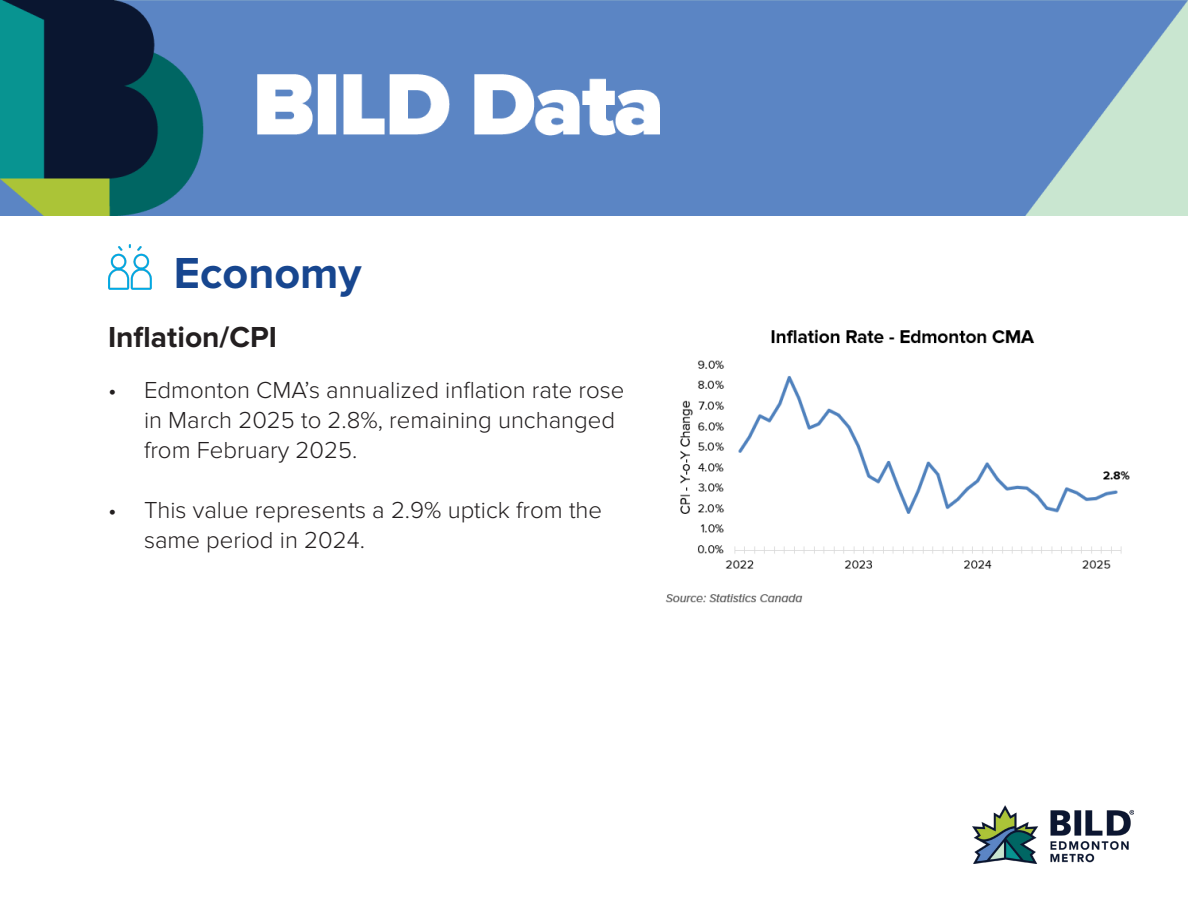
<style>
.page{position:relative;width:1188px;height:918px;background:#fff}
.page>*{position:absolute;margin:0;border:0;box-sizing:border-box;transform-origin:0 0}
.t1{font:700 45px "Proxima Nova";color:#17468f}
.t2{font:700 30px "Proxima Nova";color:#231f20}
.t3{font:300 24px/30px "Proxima Nova";color:#231f20}
</style>
<div class="page">
<img style="left:972px;top:806px;width:162px;height:58px">
<img style="left:0;top:0;width:1188px;height:216px">
<img style="left:666px;top:329px;width:464px;height:273px">
<img style="left:108px;top:245px;width:43px;height:44px">
<p class="t1" style="left:174px;top:247px;width:189px">Economy</p>
<p class="t2" style="left:108px;top:320px;width:171px">Inflation/CPI</p>
<p class="t3" style="left:144px;top:376px;width:482px;text-indent:-36px">• Edmonton CMA’s annualized inflation rate rose in March 2025 to 2.8%, remaining unchanged from February 2025.</p>
<p class="t3" style="left:144px;top:496px;width:460px;text-indent:-36px">• This value represents a 2.9% uptick from the same period in 2024.</p>
</div>
